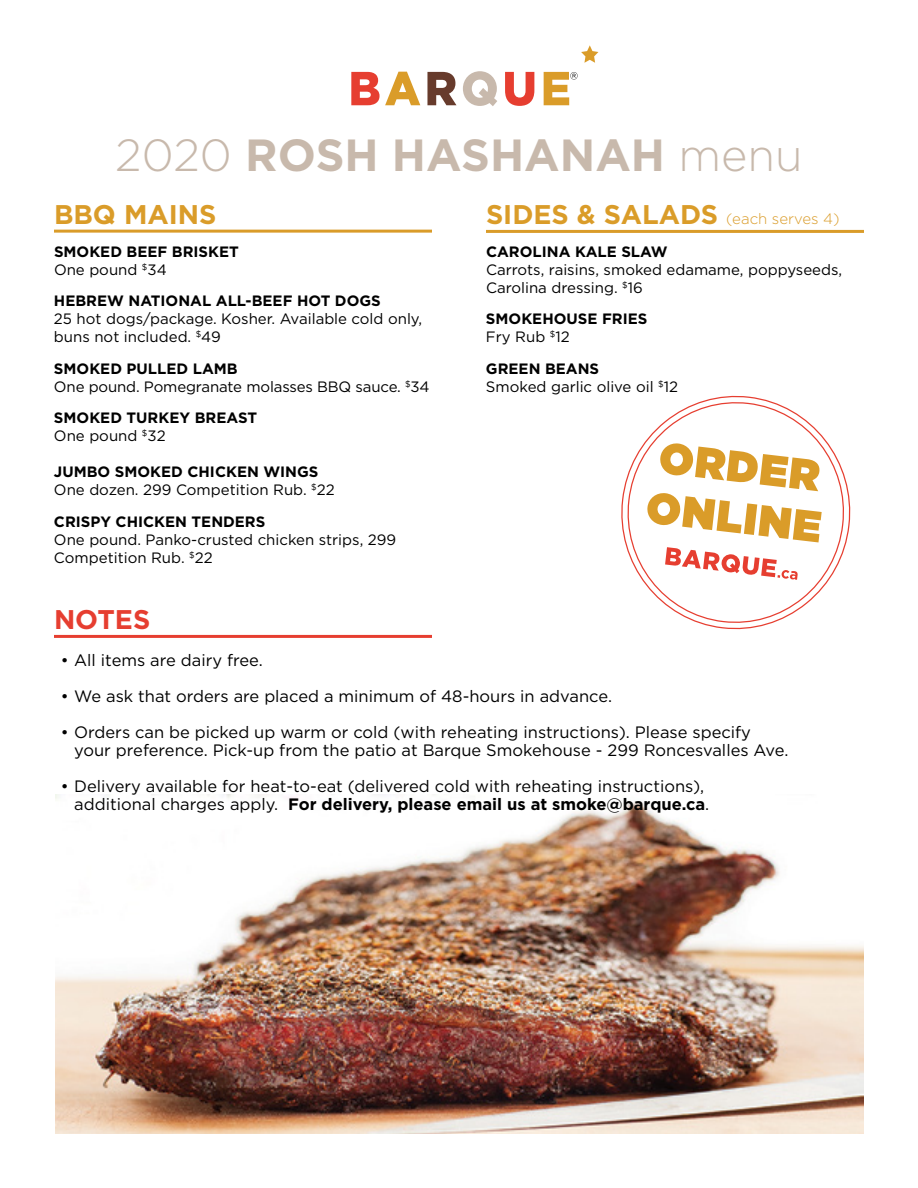
<style>
.page{position:relative;width:918px;height:1188px;background:#fff}
.page>*{position:absolute;margin:0;border:0;box-sizing:border-box;transform-origin:0 0}
.t1{font:700 45px "Gotham";color:#c8b9ac}
.t2{font:700 27px "Gotham";color:#da9c29}
.t3{font:700 27px "Gotham";color:#e63e30}
.t4{font:16.5px/18px "Gotham";color:#000}
.t5{font:15px/18px "Gotham";color:#000}
.t6{font:700 15px/18px "Gotham";color:#000}
.t7{font:300 15px "Gotham";color:#da9c29}
.s1{font-weight:300}
.s2{font-weight:700;font-size:27px}
.s3{font-weight:400}
.s4{font-weight:700}
</style>
<div class="page">
<img style="left:56px;top:794px;width:808px;height:340px">
<svg style="left:351px;top:72px;width:69px;height:33px"></svg>
<svg style="left:427px;top:72px;width:29px;height:33px"></svg>
<svg style="left:463px;top:71px;width:34px;height:35px"></svg>
<svg style="left:505px;top:72px;width:29px;height:34px"></svg>
<svg style="left:581px;top:45px;width:17px;height:18px"></svg>
<svg style="left:544px;top:72px;width:34px;height:33px"></svg>
<hr style="left:54px;top:635px;width:378px;height:3px;background:#e63e30">
<hr style="left:54px;top:230px;width:378px;height:3px;background:#da9c29">
<hr style="left:486px;top:230px;width:378px;height:3px;background:#da9c29">
<svg style="left:621px;top:399px;width:230px;height:226px"></svg>
<svg style="left:647px;top:442px;width:175px;height:138px"></svg>
<h1 class="t1" style="left:115px;top:125px;width:689px"><span class="s1">2020</span> ROSH HASHANAH <span class="s1">menu</span></h1>
<h2 class="t2" style="left:54px;top:196px;width:164px">BBQ MAINS</h2>
<p class="t7" style="left:486px;top:209px;width:355px"><span class="s2">SIDES &amp; SALADS</span> (each serves 4)</p>
<p class="t6" style="left:54px;top:242px;width:186px">SMOKED BEEF BRISKET<br><span class="s3">One pound</span> <sup>$</sup><span class="s3">34</span></p>
<p class="t6" style="left:54px;top:292px;width:328px">HEBREW NATIONAL ALL-BEEF HOT DOGS</p>
<p class="t5" style="left:54px;top:310px;width:370px">25 hot dogs/package. Kosher. Available cold only, buns not included. <sup>$</sup>49</p>
<p class="t5" style="left:54px;top:359px;width:377px"><span class="s4">SMOKED PULLED LAMB<br></span>One pound. Pomegranate molasses BBQ sauce. <sup>$</sup>34</p>
<p class="t6" style="left:54px;top:409px;width:205px">SMOKED TURKEY BREAST<br><span class="s3">One pound</span> <sup>$</sup><span class="s3">32</span></p>
<p class="t5" style="left:54px;top:463px;width:282px"><span class="s4">JUMBO SMOKED CH ICKEN WINGS<br></span>One dozen. 299 Competition Rub. <sup>$</sup>22</p>
<p class="t6" style="left:54px;top:512px;width:213px">CRISPY CH ICKEN TENDERS</p>
<p class="t5" style="left:54px;top:530px;width:344px">One pound. Panko-crusted chicken strips, 299<br>Competition Rub. <sup>$</sup>22</p>
<h2 class="t3" style="left:54px;top:601px;width:98px">NOTES</h2>
<p class="t6" style="left:486px;top:242px;width:183px">CAROLINA KALE SLAW</p>
<p class="t5" style="left:486px;top:260px;width:358px">Carrots, raisins, smoked edamame, poppyseeds,<br>Carolina dressing. <sup>$</sup>16</p>
<p class="t6" style="left:486px;top:310px;width:163px">SMOKEHOUSE FRIES<br><span class="s3">Fry Rub</span> <sup>$</sup><span class="s3">12</span></p>
<p class="t5" style="left:486px;top:359px;width:194px"><span class="s4">GREEN BEANS<br></span>Smoked garlic olive oil <sup>$</sup>12</p>
<p class="t4" style="left:61px;top:651px;width:204px">• All items are dairy free.</p>
<p class="t4" style="left:61px;top:687px;width:553px">• We ask that orders are placed a minimum of 48-hours in advance.</p>
<p class="t4" style="left:74px;top:723px;width:716px;text-indent:-13px">• Orders can be picked up warm or cold (with reheating instructions). Please specify your preference. Pick-up from the patio at Barque Smokehouse - 299 Roncesvalles Ave.</p>
<p class="t4" style="left:74px;top:777px;width:637px;text-indent:-13px">• Delivery available for heat-to-eat (delivered cold with reheating instructions), additional charges apply. <span class="s4">FOR DELIVERY, PLEASE EMAIL US AT SMOKE@BARQUE.CA</span>.</p>
</div>
